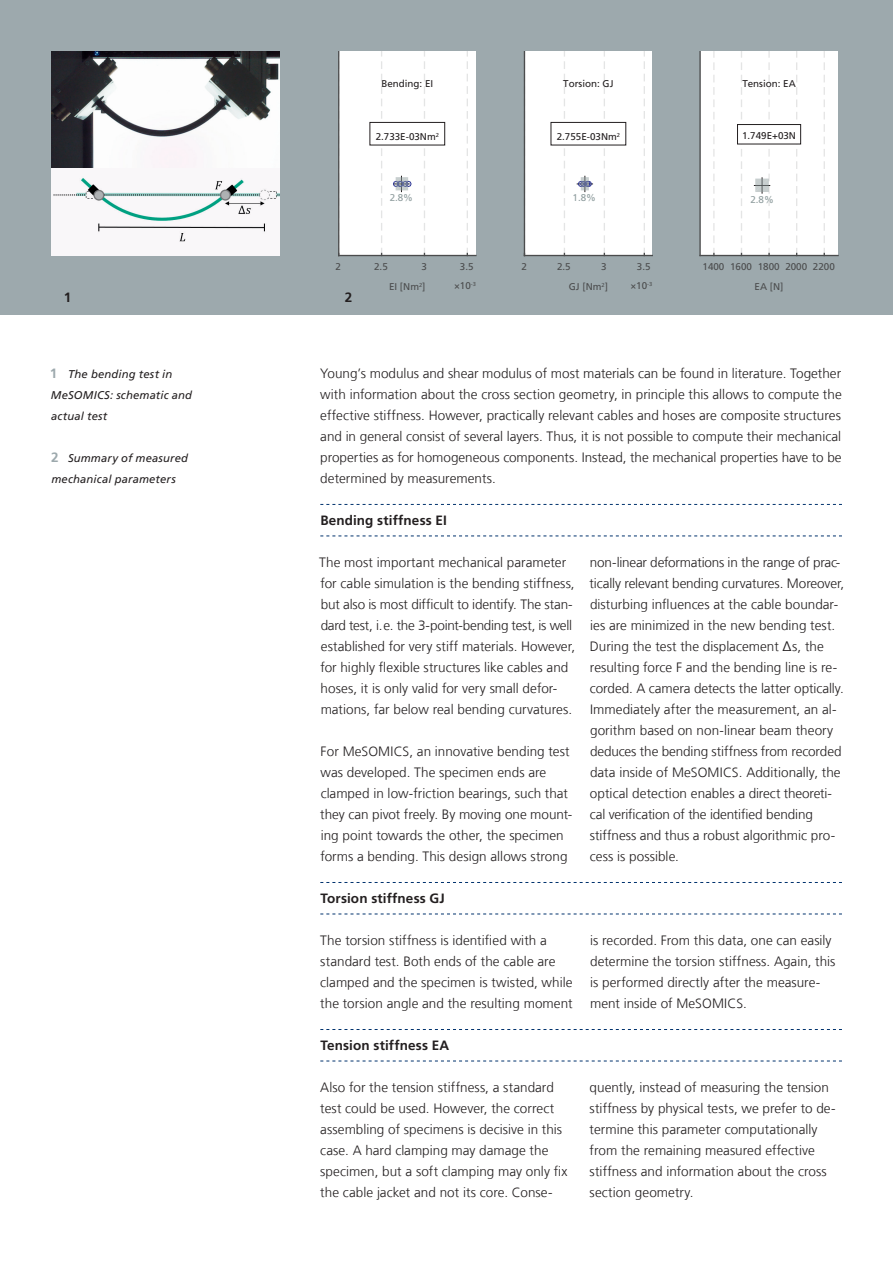
<style>
.page{position:relative;width:893px;height:1263px;background:#fff}
.page>*{position:absolute;margin:0;border:0;box-sizing:border-box;transform-origin:0 0}
.t1{font:300 13.5px/21px "Frutiger LT Com";color:#231f20}
.t2{font:700 13.5px "Frutiger LT Com";letter-spacing:.01em;color:#231f20}
.t3{font:italic 11.25px/21px "Frutiger LT Com";letter-spacing:.015em;color:#231f20}
.t4{font:9.75px/19.5px "Frutiger LT Com";color:#4b4c4d;text-align:center}
.t5{font:9.75px "Frutiger LT Com";color:#231f20}
.t6{font:9.75px "Frutiger LT Com";color:#909e9f}
.s1{font-weight:700;font-style:normal;font-size:13.5px;color:#9da9ad}
</style>
<div class="page">
<div style="left:0;top:0;width:893px;height:315px;background:#9da9ad"></div>
<svg style="left:320px;top:882px;width:522px;height:1px"></svg>
<svg style="left:320px;top:914px;width:522px;height:1px"></svg>
<svg style="left:320px;top:1029px;width:522px;height:1px"></svg>
<svg style="left:320px;top:1061px;width:522px;height:1px"></svg>
<svg style="left:320px;top:504px;width:522px;height:1px"></svg>
<svg style="left:320px;top:536px;width:522px;height:1px"></svg>
<div style="left:51px;top:51px;width:229px;height:204px;background:#f9f7f9"></div>
<img style="left:51px;top:51px;width:229px;height:116px">
<img style="left:53px;top:178px;width:227px;height:64px">
<div style="left:339px;top:51px;width:137px;height:204px;background:#fff"></div>
<hr style="left:339px;top:255px;width:137px;height:1px;background:#4b4c4d">
<svg style="left:381px;top:51px;width:1px;height:204px"></svg>
<svg style="left:424px;top:51px;width:1px;height:204px"></svg>
<svg style="left:467px;top:51px;width:1px;height:204px"></svg>
<hr style="left:338px;top:51px;width:1px;height:204px;background:#4b4c4d">
<svg style="left:393px;top:176px;width:19px;height:16px"></svg>
<div style="left:370px;top:122px;width:75px;height:23px;background:#fff"></div>
<div style="left:370px;top:122px;width:75px;height:23px;border:1px solid #231f20"></div>
<div style="left:524px;top:51px;width:128px;height:204px;background:#fff"></div>
<hr style="left:524px;top:255px;width:128px;height:1px;background:#4b4c4d">
<svg style="left:564px;top:51px;width:1px;height:204px"></svg>
<svg style="left:604px;top:51px;width:1px;height:204px"></svg>
<svg style="left:644px;top:51px;width:1px;height:204px"></svg>
<hr style="left:524px;top:51px;width:1px;height:204px;background:#4b4c4d">
<svg style="left:577px;top:176px;width:16px;height:16px"></svg>
<div style="left:551px;top:122px;width:75px;height:23px;background:#fff"></div>
<div style="left:551px;top:122px;width:75px;height:23px;border:1px solid #231f20"></div>
<div style="left:700px;top:51px;width:138px;height:204px;background:#fff"></div>
<hr style="left:700px;top:255px;width:138px;height:1px;background:#4b4c4d">
<svg style="left:713px;top:51px;width:2px;height:204px"></svg>
<svg style="left:741px;top:51px;width:1px;height:204px"></svg>
<svg style="left:796px;top:51px;width:1px;height:204px"></svg>
<svg style="left:824px;top:51px;width:1px;height:204px"></svg>
<hr style="left:699px;top:51px;width:2px;height:204px;background:#4b4c4d">
<svg style="left:754px;top:51px;width:16px;height:204px"></svg>
<div style="left:737px;top:125px;width:64px;height:19px;background:#fff"></div>
<div style="left:737px;top:124px;width:64px;height:20px;border:1px solid #231f20"></div>
<p class="t5" style="left:381px;top:78px;width:53px">Bending: EI</p>
<p class="t5" style="left:563px;top:78px;width:52px">Torsion: GJ</p>
<p class="t5" style="left:742px;top:78px;width:55px">Tension: EA</p>
<p class="t5" style="left:376px;top:131px;width:65px">2.733E-03Nm<sup>2</sup></p>
<p class="t5" style="left:557px;top:131px;width:65px">2.755E-03Nm<sup>2</sup></p>
<p class="t5" style="left:742px;top:129px;width:55px">1.749E+03N</p>
<p class="t6" style="left:390px;top:192px;width:25px">2.8%</p>
<p class="t6" style="left:573px;top:192px;width:25px">1.8%</p>
<p class="t6" style="left:750px;top:194px;width:25px">2.8%</p>
<p class="t4" style="left:336px;top:257px;width:7px">2</p>
<p class="t4" style="left:374px;top:257px;width:15px">2.5</p>
<p class="t4" style="left:421px;top:257px;width:7px">3</p>
<p class="t4" style="left:460px;top:257px;width:15px">3.5</p>
<p class="t4" style="left:389px;top:277px;width:38px">EI [Nm<sup>2</sup>]</p>
<p class="t4" style="left:630px;top:276px;width:23px">×10<sup>-3</sup></p>
<p class="t4" style="left:521px;top:257px;width:7px">2</p>
<p class="t4" style="left:557px;top:257px;width:15px">2.5</p>
<p class="t4" style="left:601px;top:257px;width:7px">3</p>
<p class="t4" style="left:637px;top:257px;width:15px">3.5</p>
<p class="t4" style="left:569px;top:277px;width:41px">GJ [Nm<sup>2</sup>]</p>
<p class="t4" style="left:454px;top:276px;width:23px">×10<sup>-3</sup></p>
<p class="t2" style="left:64px;top:289px;width:9px">1</p>
<p class="t2" style="left:345px;top:289px;width:9px">2</p>
<p class="t4" style="left:703px;top:257px;width:134px">1400 1600 1800 2000 2200<br>EA [N]</p>
<p class="t3" style="left:50px;top:364px;width:144px"><span class="s1">1</span> The bending test in<br>MeSOMICS: schematic and actual test</p>
<p class="t3" style="left:51px;top:448px;width:139px"><span class="s1">2</span> Summary of measured mechanical parameters</p>
<p class="t1" style="left:320px;top:363px;width:523px;text-align:justify">Young’s modulus and shear modulus of most materials can be found in literature. Together with information about the cross section geometry, in principle this allows to compute the effective stiffness. However, practically relevant cables and hoses are composite structures and in general consist of several layers. Thus, it is not possible to compute their mechanical properties as for homogeneous components. Instead, the mechanical properties have to be determined by measurements.</p>
<p class="t2" style="left:320px;top:512px;width:128px">Bending stiffness EI</p>
<p class="t1" style="left:319px;top:552px;width:257px">The most important mechanical parameter for cable simulation is the bending stiffness, but also is most difficult to identify. The stan&shy;dard test, i.e. the 3-point-bending test, is well established for very stiff materials. However, for highly flexible structures like cables and hoses, it is only valid for very small defor&shy;mations, far below real bending curvatures.</p>
<p class="t1" style="left:320px;top:741px;width:254px">For MeSOMICS, an innovative bending test was developed. The specimen ends are clamped in low-friction bearings, such that they can pivot freely. By moving one mount&shy;ing point towards the other, the specimen forms a bending. This design allows strong</p>
<p class="t2" style="left:320px;top:890px;width:126px">Torsion stiffness GJ</p>
<p class="t1" style="left:320px;top:930px;width:254px">The torsion stiffness is identified with a standard test. Both ends of the cable are clamped and the specimen is twisted, while the torsion angle and the resulting moment</p>
<p class="t2" style="left:320px;top:1037px;width:131px">Tension stiffness EA</p>
<p class="t1" style="left:590px;top:552px;width:256px">non-linear deformations in the range of prac&shy;tically relevant bending curvatures. Moreover, disturbing influences at the cable boundar&shy;ies are minimized in the new bending test.<br>During the test the displacement Δs, the resulting force F and the bending line is re&shy;corded. A camera detects the latter optically.<br>Immediately after the measurement, an al&shy;gorithm based on non-linear beam theory deduces the bending stiffness from recorded data inside of MeSOMICS. Additionally, the optical detection enables a direct theoreti&shy;cal verification of the identified bending stiffness and thus a robust algorithmic pro&shy;cess is possible.</p>
<p class="t1" style="left:590px;top:930px;width:247px">is recorded. From this data, one can easily determine the torsion stiffness. Again, this is performed directly after the measure&shy;ment inside of MeSOMICS.</p>
<p class="t1" style="left:320px;top:1077px;width:249px">Also for the tension stiffness, a standard test could be used. However, the correct assembling of specimens is decisive in this case. A hard clamping may damage the specimen, but a soft clamping may only fix the cable jacket and not its core. Conse-</p>
<p class="t1" style="left:590px;top:1077px;width:248px">quently, instead of measuring the tension stiffness by physical tests, we prefer to de&shy;termine this parameter computationally from the remaining measured effective stiffness and information about the cross section geometry.</p>
</div>
